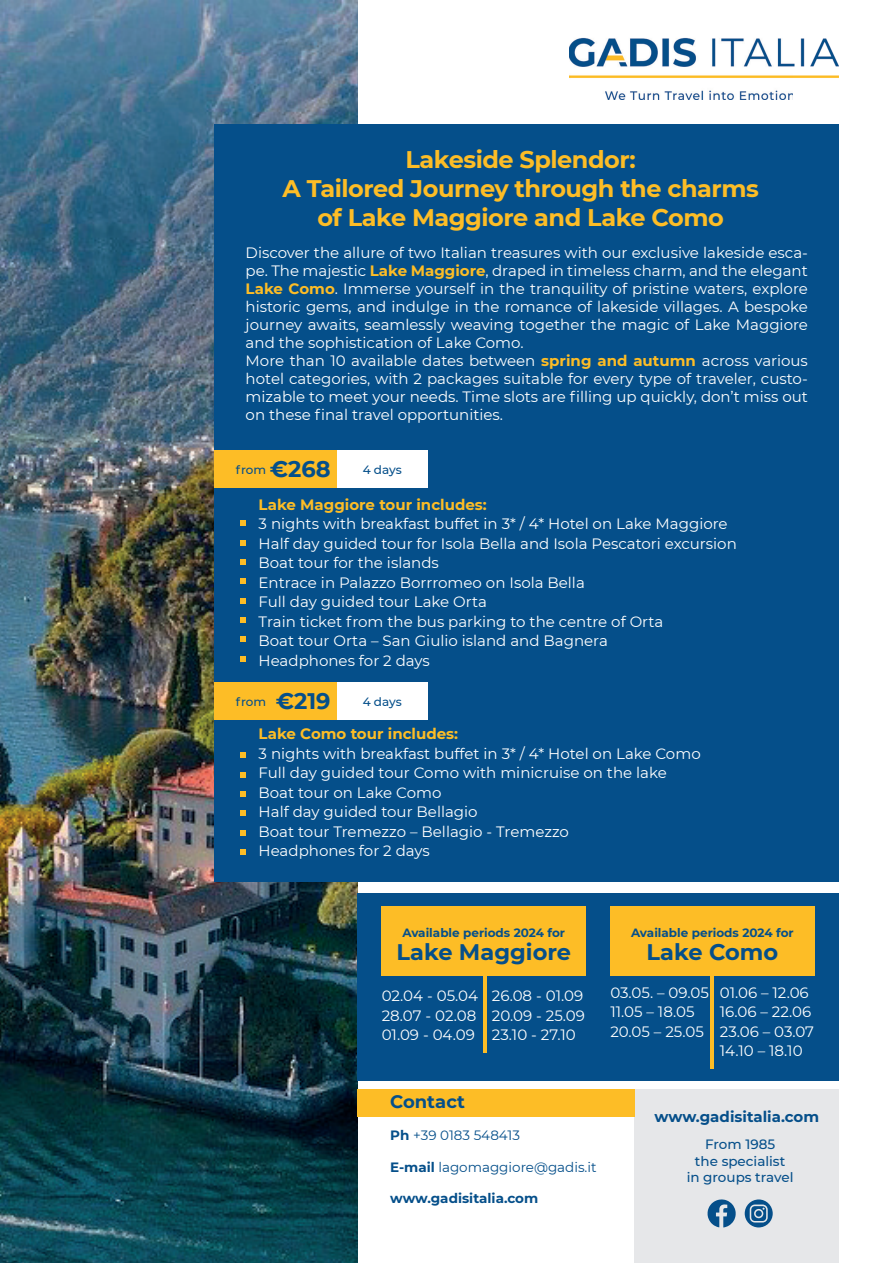
<style>
.page{position:relative;width:893px;height:1263px;background:#fff}
.page>*{position:absolute;margin:0;border:0;box-sizing:border-box;transform-origin:0 0}
.t1{font:700 24px/28.8px "Montserrat";letter-spacing:-.02em;color:#fdbd26;text-align:center}
.t2{font:700 22.5px "Montserrat";color:#054f8a}
.t3{font:700 18px "Montserrat";color:#054f8a}
.t4{font:15px/19.5px "Montserrat";color:#fff}
.t5{font:700 15px "Montserrat";color:#fdbd26}
.t6{font:700 15px "Montserrat";color:#054f8a}
.t7{font:13.5px "Montserrat";color:#054f8a}
.t8{font:500 13.5px/16.2px "Montserrat";color:#054f8a;text-align:center}
.t9{font:700 13.5px "Montserrat";color:#054f8a}
.t10{font:700 12px "Montserrat";color:#054f8a}
.t11{font:500 12px "Montserrat";letter-spacing:-.005em;color:#054f8a}
.s1{font-weight:700;color:#fdbd26}
.s2{font-weight:700;font-size:22.5px}
.s3{font-weight:700}
</style>
<div class="page">
<img style="left:569px;top:38px;width:270px;height:61px">
<img style="left:0;top:0;width:357px;height:1263px">
<div style="left:215px;top:125px;width:624px;height:757px;background:#054f8a"></div>
<div style="left:357px;top:893px;width:482px;height:188px;background:#054f8a"></div>
<div style="left:382px;top:906px;width:204px;height:69px;background:#fdbd26"></div>
<div style="left:610px;top:906px;width:204px;height:69px;background:#fdbd26"></div>
<svg style="left:240px;top:520px;width:6px;height:6px"></svg>
<svg style="left:240px;top:578px;width:6px;height:6px"></svg>
<svg style="left:240px;top:752px;width:6px;height:6px"></svg>
<svg style="left:240px;top:559px;width:6px;height:6px"></svg>
<svg style="left:240px;top:617px;width:6px;height:6px"></svg>
<svg style="left:240px;top:791px;width:6px;height:6px"></svg>
<svg style="left:240px;top:656px;width:6px;height:6px"></svg>
<svg style="left:240px;top:830px;width:6px;height:6px"></svg>
<svg style="left:240px;top:540px;width:6px;height:5px"></svg>
<svg style="left:240px;top:598px;width:6px;height:6px"></svg>
<svg style="left:240px;top:772px;width:6px;height:6px"></svg>
<svg style="left:240px;top:636px;width:6px;height:6px"></svg>
<svg style="left:240px;top:810px;width:6px;height:6px"></svg>
<svg style="left:240px;top:849px;width:6px;height:6px"></svg>
<div style="left:635px;top:1089px;width:204px;height:174px;background:#e6e7e9"></div>
<svg style="left:708px;top:1199px;width:28px;height:28px"></svg>
<svg style="left:745px;top:1199px;width:28px;height:28px"></svg>
<div style="left:357px;top:1089px;width:278px;height:27px;background:#fdbd26"></div>
<hr style="left:484px;top:974px;width:3px;height:79px;background:#fdbd26">
<div style="left:215px;top:450px;width:122px;height:37px;background:#fdbd26"></div>
<div style="left:337px;top:450px;width:91px;height:37px;background:#fff"></div>
<div style="left:215px;top:682px;width:122px;height:38px;background:#fdbd26"></div>
<div style="left:337px;top:682px;width:91px;height:38px;background:#fff"></div>
<hr style="left:711px;top:971px;width:3px;height:97px;background:#fdbd26">
<h1 class="t1" style="left:283px;top:144px;width:478px">Lakeside Splendor:<br>A Tailored Journey through the charms of Lake Maggiore and Lake Como</h1>
<p class="t4" style="left:246px;top:244px;width:564px;line-height:18px">Discover the allure of two Italian treasures with our exclusive lakeside esca&shy;pe. The majestic <span class="s1">Lake Maggiore</span>, draped in timeless charm, and the elegant <span class="s1">Lake Como</span>. Immerse yourself in the tranquility of pristine waters, explore historic gems, and indulge in the romance of lakeside villages. A bespoke journey awaits, seamlessly weaving together the magic of Lake Maggiore and the sophistication of Lake Como.<br>More than 10 available dates between <span class="s1">spring and autumn</span> across various hotel categories, with 2 packages suitable for every type of traveler, custo&shy;mizable to meet your needs. Time slots are filling up quickly, don’t miss out on these final travel opportunities.</p>
<p class="t11" style="left:236px;top:461px;width:96px">from <span class="s2">€268</span></p>
<p class="t11" style="left:363px;top:461px;width:41px">4 days</p>
<p class="t5" style="left:259px;top:493px;width:230px">Lake Maggiore tour includes:</p>
<p class="t4" style="left:259px;top:513px;width:480px">3 nights with breakfast buffet in 3* / 4* Hotel on Lake Maggiore Half day guided tour for Isola Bella and Isola Pescatori excursion Boat tour for the islands<br>Entrace in Palazzo Borrromeo on Isola Bella<br>Full day guided tour Lake Orta<br>Train ticket from the bus parking to the centre of Orta<br>Boat tour Orta – San Giulio island and Bagnera<br>Headphones for 2 days</p>
<p class="t11" style="left:236px;top:694px;width:96px">from <span class="s2">€219</span></p>
<p class="t11" style="left:363px;top:694px;width:41px">4 days</p>
<p class="t5" style="left:259px;top:723px;width:201px">Lake Como tour includes:</p>
<p class="t4" style="left:259px;top:743px;width:444px">3 nights with breakfast buffet in 3* / 4* Hotel on Lake Como Full day guided tour Como with minicruise on the lake Boat tour on Lake Como<br>Half day guided tour Bellagio<br>Boat tour Tremezzo – Bellagio - Tremezzo<br>Headphones for 2 days</p>
<p class="t10" style="left:402px;top:924px;width:164px">Available periods 2024 for</p>
<p class="t10" style="left:631px;top:924px;width:164px">Available periods 2024 for</p>
<h2 class="t2" style="left:396px;top:936px;width:176px">Lake Maggiore</h2>
<h2 class="t2" style="left:646px;top:936px;width:133px">Lake Como</h2>
<p class="t4" style="left:382px;top:985px;width:98px;text-align:justify">02.04 - 05.04<br>28.07 - 02.08<br>01.09 - 04.09</p>
<p class="t4" style="left:492px;top:985px;width:94px;text-align:justify">26.08 - 01.09<br>20.09 - 25.09<br>23.10 - 27.10</p>
<p class="t4" style="left:610px;top:982px;width:100px">03.05. – 09.05<br>11.05 – 18.05<br>20.05 – 25.05</p>
<p class="t4" style="left:720px;top:982px;width:96px">01.06 – 12.06<br>16.06 – 22.06<br>23.06 – 03.07<br>14.10 – 18.10</p>
<p class="t3" style="left:390px;top:1089px;width:76px">Contact</p>
<p class="t7" style="left:390px;top:1126px;width:131px"><span class="s3">Ph</span> +39 0183 548413</p>
<p class="t7" style="left:390px;top:1158px;width:208px"><span class="s3">E-mail</span> lagomaggiore@gadis.it</p>
<p class="t9" style="left:390px;top:1189px;width:150px">www.gadisitalia.com</p>
<p class="t6" style="left:655px;top:1106px;width:166px">www.gadisitalia.com</p>
<p class="t8" style="left:687px;top:1136px;width:108px">From 1985<br>the specialist<br>in groups travel</p>
</div>
